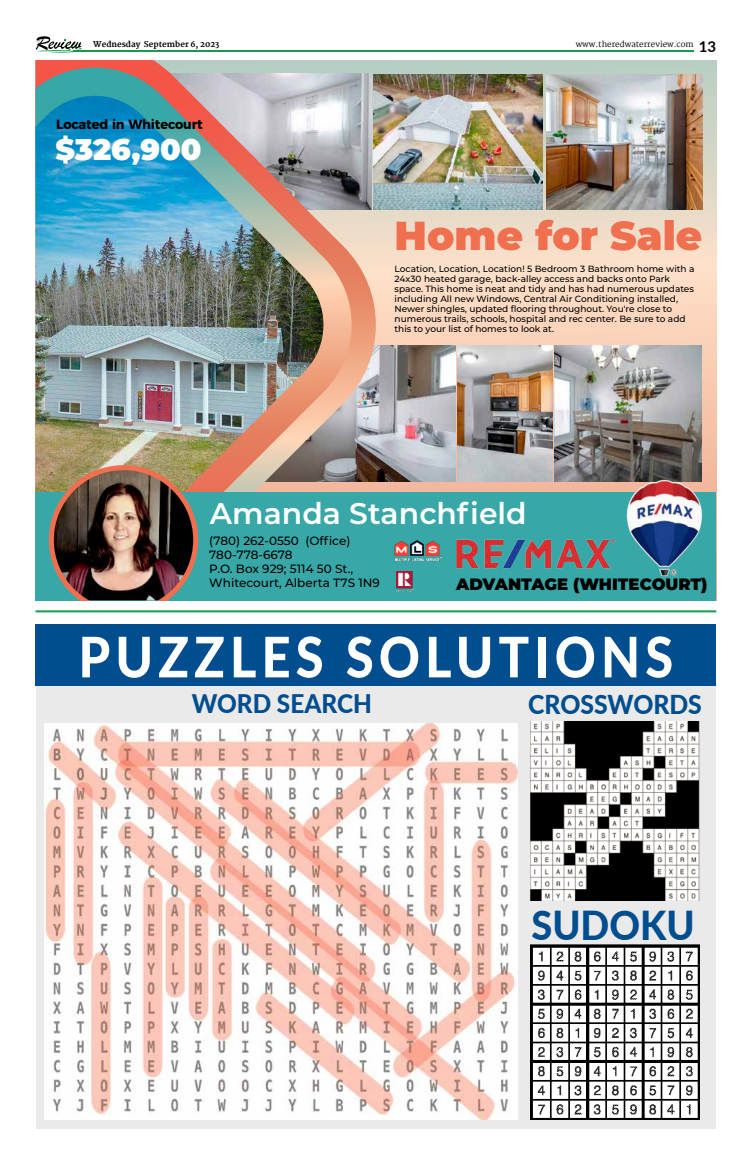
<style>
.page{position:relative;width:756px;height:1170px;background:#fff}
.page>*{position:absolute;margin:0;border:0;box-sizing:border-box;transform-origin:0 0}
.t1{font:800 55.9px "Lato";letter-spacing:.1em;color:#fff;scale:.91 1}
.t2{font:900 40.4px "Montserrat";color:#ef6f4f}
.t3{font:800 39.9px "Lato";color:#004d8f;scale:.95 1}
.t4{font:600 29.8px "Montserrat";color:#fff}
.t5{font:900 29.8px "Montserrat";color:#fff}
.t6{font:800 26px "Lato";color:#004d8f;scale:.95 1}
.t7{font:800 25.6px "Lato";color:#004d8f;scale:.95 1}
.t8{font:900 16.4px "Montserrat";color:#000}
.t9{font:700 14.9px "Lato";color:#000}
.t10{font:700 13.2px "Montserrat";letter-spacing:-.01em;color:#000}
.t11{font:500 12px/14px "Montserrat";color:#000}
.t12{font:500 9px/10px "Montserrat";color:#000}
.t13{font:8px "Martel";color:#000}
.t14{font:800 8px "Martel";color:#000}
</style>
<div class="page">
<hr style="left:73px;top:51px;width:620px;height:1px;background:#169a50">
<svg style="left:36px;top:36px;width:45px;height:17px"></svg>
<hr style="left:35px;top:610px;width:681px;height:2px;background:#169a50">
<div style="left:36px;top:677px;width:680px;height:451px;background:#eaeaeb"></div>
<img style="left:530px;top:721px;width:169px;height:179px">
<img style="left:530px;top:944px;width:169px;height:175px">
<img style="left:45px;top:723px;width:472px;height:396px">
<div style="left:35px;top:624px;width:681px;height:61px;background:#004d8f"></div>
<svg style="left:386px;top:60px;width:330px;height:431px;background:#eed5c0"></svg>
<img style="left:386px;top:346px;width:69px;height:135px">
<img style="left:386px;top:74px;width:156px;height:135px">
<img style="left:546px;top:74px;width:156px;height:136px">
<img style="left:457px;top:346px;width:95px;height:135px">
<img style="left:554px;top:346px;width:147px;height:135px">
<img style="left:35px;top:60px;width:351px;height:431px">
<svg style="left:35px;top:68px;width:326px;height:423px;background:#b5a9a1"></svg>
<img style="left:35px;top:96px;width:295px;height:395px">
<div style="left:35px;top:491px;width:681px;height:109px;background:#37a8a7"></div>
<img style="left:624px;top:458px;width:88px;height:119px">
<img style="left:456px;top:538px;width:160px;height:31px">
<img style="left:49px;top:465px;width:149px;height:135px">
<img style="left:394px;top:540px;width:47px;height:22px">
<img style="left:396px;top:572px;width:17px;height:20px">
<p class="t14" style="left:93px;top:39px;width:128px">Wednesday September 6, 2023</p>
<p class="t13" style="left:575px;top:39px;width:119px">www.theredwaterreview.com</p>
<h3 class="t9" style="left:698px;top:36px;width:19px">13</h3>
<h3 class="t10" style="left:56px;top:114px;width:148px">Located in Whitecourt</h3>
<h3 class="t5" style="left:55px;top:127px;width:147px">$326,900</h3>
<h2 class="t2" style="left:394px;top:205px;width:309px">Home for Sale</h2>
<p class="t12" style="left:394px;top:264px;width:301px">Location, Location, Location! 5 Bedroom 3 Bathroom home with a 24x30 heated garage, back-alley access and backs onto Park space. This home is neat and tidy and has had numerous updates including All new Windows, Central Air Conditioning installed, Newer shingles, updated flooring throughout. You're close to numerous trails, schools, hospital and rec center. Be sure to add this to your list of homes to look at.</p>
<h3 class="t4" style="left:210px;top:492px;width:318px">Amanda Stanchfield</h3>
<h3 class="t11" style="left:209px;top:533px;width:172px">(780) 262-0550 (Office)<br>780-778-6678<br>P.O. Box 929; 5114 50 St.,<br>Whitecourt, Alberta T7S 1N9</h3>
<h3 class="t8" style="left:456px;top:571px;width:253px">ADVANTAGE (WHITECOURT)</h3>
<h1 class="t1" style="left:78px;top:615px;width:655px">PUZZLES SOLUTIONS</h1>
<h3 class="t7" style="left:192px;top:684px;width:191px">WORD SEARCH</h3>
<h3 class="t6" style="left:528px;top:684px;width:184px">CROSSWORDS</h3>
<h3 class="t3" style="left:531px;top:895px;width:173px">SUDOKU</h3>
</div>
